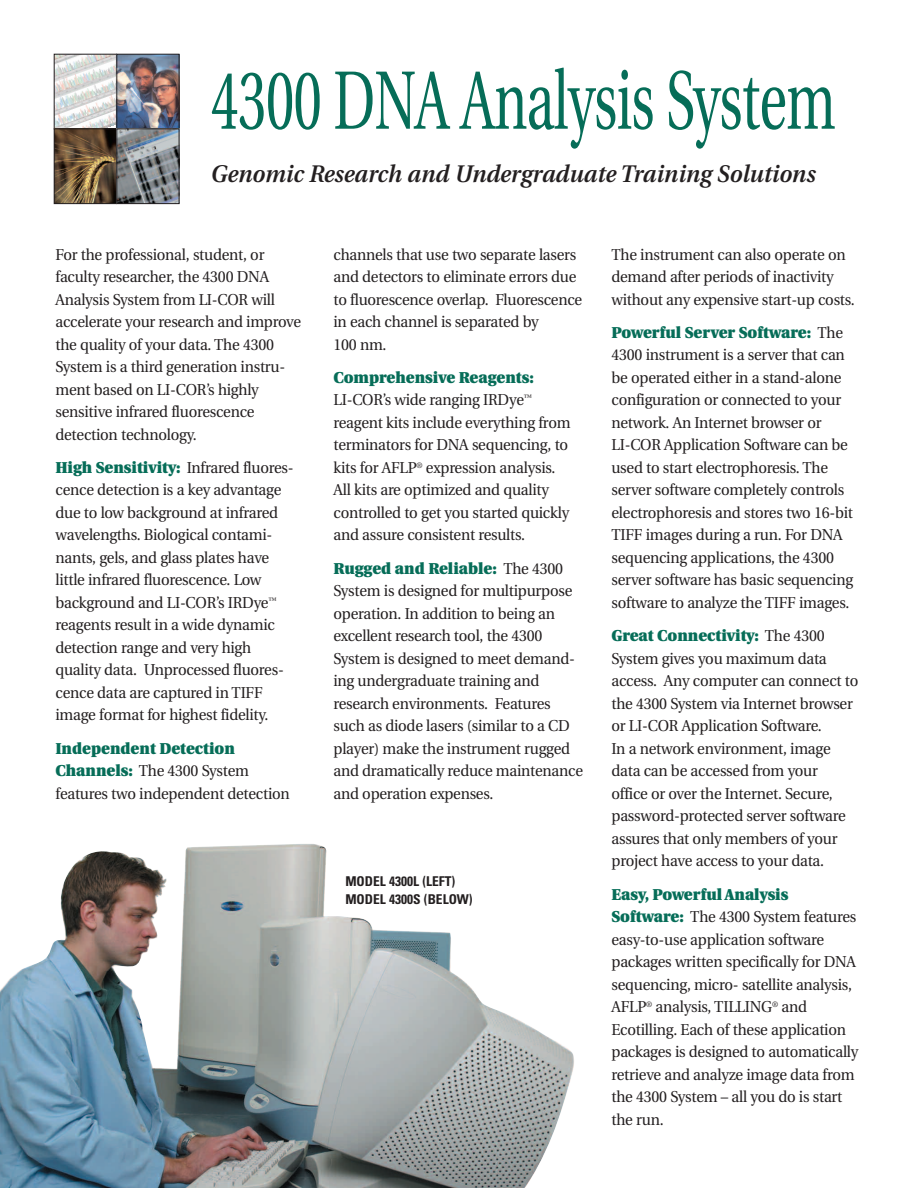
<style>
.page{position:relative;width:918px;height:1188px;background:#fff}
.page>*{position:absolute;margin:0;border:0;box-sizing:border-box;transform-origin:0 0}
.t1{font:82.5px "Utopia";letter-spacing:-.015em;color:#066d58;scale:.65 1}
.t2{font:italic 600 24px "Utopia";color:#231f20;scale:.95 1}
.t3{font:15.75px/22.5px "Utopia";letter-spacing:-.015em;color:#231f20;scale:.95 1}
.t4{font:700 condensed 13.5px/18px "Univers";color:#231f20}
.s1{font-weight:900;color:#066d58}
</style>
<div class="page">
<img style="left:56px;top:56px;width:59px;height:71px">
<div style="left:54px;top:54px;width:63px;height:75px;border:1px solid #231f20"></div>
<img style="left:119px;top:56px;width:58px;height:71px">
<div style="left:117px;top:54px;width:62px;height:75px;border:1px solid #231f20"></div>
<svg style="left:56px;top:131px;width:59px;height:71px;background:#6d5639"></svg>
<div style="left:54px;top:129px;width:63px;height:75px;border:1px solid #231f20"></div>
<svg style="left:119px;top:131px;width:58px;height:71px;background:#81878c"></svg>
<div style="left:117px;top:129px;width:62px;height:75px;border:1px solid #231f20"></div>
<img style="left:0;top:844px;width:574px;height:344px">
<h1 class="t1" style="left:211px;top:67px;width:963px">4300 DNA Analysis System</h1>
<h2 class="t2" style="left:211px;top:164px;width:638px">Genomic Research and Undergraduate Training Solutions</h2>
<p class="t3" style="left:56px;top:244px;width:260px">For the professional, student, or faculty researcher, the 4300 DNA<br>Analysis System from LI-COR will accelerate your research and improve the quality of your data. The 4300<br>System is a third generation instru&shy;ment based on LI-COR’s highly sensitive infrared fluorescence detection technology.</p>
<p class="t3" style="left:55px;top:458px;width:252px"><span class="s1">High Sensitivity:</span> Infrared fluores&shy;cence detection is a key advantage due to low background at infrared wavelengths. Biological contami&shy;nants, gels, and glass plates have little infrared fluorescence. Low background and LI-COR’s IRDye<sup>™ </sup>reagents result in a wide dynamic detection range and very high quality data. Unprocessed fluores&shy;cence data are captured in TIFF image format for highest fidelity.</p>
<p class="t3" style="left:55px;top:739px;width:248px"><span class="s1">Independent Detection<br>Channels:</span> The 4300 System features two independent detection</p>
<p class="t3" style="left:333px;top:244px;width:263px">channels that use two separate lasers and detectors to eliminate errors due to fluorescence overlap. Fluorescence in each channel is separated by<br>100 nm.</p>
<p class="t3" style="left:333px;top:368px;width:251px"><span class="s1">Comprehensive Reagents:<br></span>LI-COR’s wide ranging IRDye<sup>™ </sup>reagent kits include everything from terminators for DNA sequencing, to kits for AFLP<sup>®</sup> expression analysis.<br>All kits are optimized and quality controlled to get you started quickly and assure consistent results.</p>
<p class="t3" style="left:333px;top:559px;width:264px"><span class="s1">Rugged and Reliable:</span> The 4300<br>System is designed for multipurpose operation. In addition to being an excellent research tool, the 4300<br>System is designed to meet demand&shy;ing undergraduate training and research environments. Features such as diode lasers (similar to a CD player) make the instrument rugged and dramatically reduce maintenance and operation expenses.</p>
<p class="t4" style="left:345px;top:873px;width:129px">MODEL 4300L (LEFT)<br>MODEL 4300S (BELOW)</p>
<p class="t3" style="left:611px;top:244px;width:258px">The instrument can also operate on demand after periods of inactivity without any expensive start-up costs.</p>
<p class="t3" style="left:612px;top:323px;width:256px"><span class="s1">Powerful Server Software:</span> The 4300 instrument is a server that can be operated either in a stand-alone configuration or connected to your network. An Internet browser or LI-COR Application Software can be used to start electrophoresis. The server software completely controls electrophoresis and stores two 16-bit TIFF images during a run. For DNA sequencing applications, the 4300 server software has basic sequencing software to analyze the TIFF images.</p>
<p class="t3" style="left:611px;top:626px;width:262px"><span class="s1">Great Connectivity:</span> The 4300<br>System gives you maximum data access. Any computer can connect to the 4300 System via Internet browser or LI-COR Application Software.<br>In a network environment, image data can be accessed from your<br>office or over the Internet. Secure, password-protected server software assures that only members of your project have access to your data.</p>
<p class="t3" style="left:611px;top:884px;width:262px"><span class="s1">Easy, Powerful Analysis<br>Software:</span> The 4300 System features easy-to-use application software packages written specifically for DNA sequencing, micro- satellite analysis,<br>AFLP<sup>®</sup> analysis, TILLING<sup>®</sup> and<br>Ecotilling. Each of these application packages is designed to automatically retrieve and analyze image data from the 4300 System – all you do is start the run.</p>
</div>
